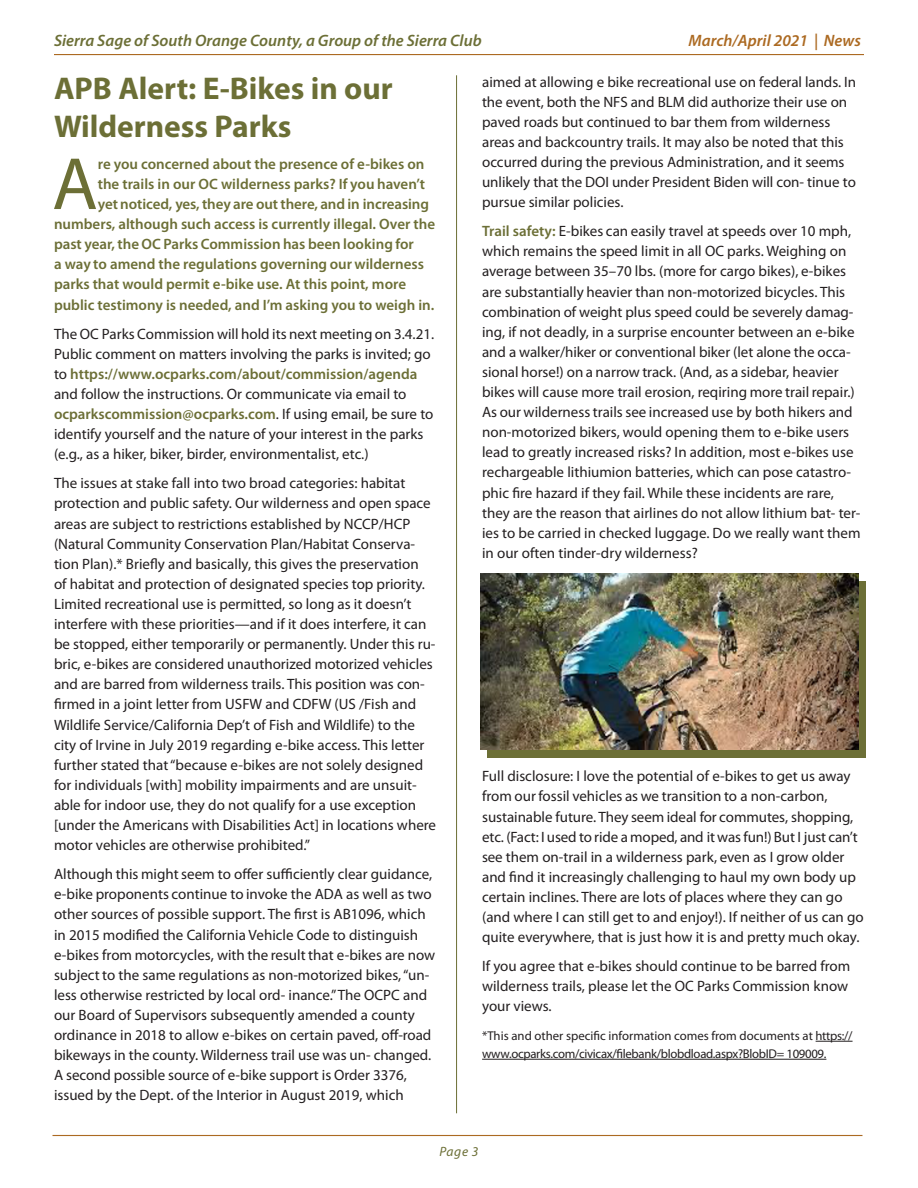
<style>
.page{position:relative;width:918px;height:1188px;background:#fff}
.page>*{position:absolute;margin:0;border:0;box-sizing:border-box;transform-origin:0 0}
.t1{font:74.7px "Myriad Pro";color:#6c6f36}
.t2{font:700 31.5px/37.8px "Myriad Pro";color:#6c6f36}
.t3{font:italic 600 16.5px "Myriad Pro";color:#6c6f36}
.t4{font:italic 600 16.5px "Myriad Pro";color:#ac6a22}
.t5{font:15px/20.1px "Myriad Pro";color:#231f20}
.t6{font:600 15px "Myriad Pro";color:#6c6f36}
.t7{font:italic 13.5px "Myriad Pro";color:#6c6f36}
.t8{font:12.75px/18px "Myriad Pro";letter-spacing:-.025em;color:#231f20}
.s1{font-weight:600;color:#6c6f36}
</style>
<div class="page">
<hr style="left:816px;top:1041px;width:37px;height:1px;background:#231f20">
<hr style="left:482px;top:1059px;width:344px;height:1px;background:#231f20">
<hr style="left:456px;top:75px;width:1px;height:1038px;background:#6c6f36">
<div style="left:487px;top:581px;width:379px;height:176px;background:#6c6f36"></div>
<img style="left:480px;top:573px;width:378px;height:177px">
<hr style="left:53px;top:1135px;width:809px;height:1px;background:#ac6a22">
<hr style="left:54px;top:54px;width:810px;height:1px;background:#ac6a22">
<p class="t3" style="left:54px;top:30px;width:429px">Sierra Sage of South Orange County, a Group of the Sierra Club</p>
<p class="t4" style="left:688px;top:30px;width:174px">March/April 2021 | News</p>
<p class="t2" style="left:54px;top:68px;width:340px">APB Alert: E-Bikes in our<br>Wilderness Parks</p>
<p class="t1" style="left:52px;top:138px;width:47px">A</p>
<p class="t6" style="left:98px;top:154px;width:328px">re you concerned about the presence of e-bikes on</p>
<p class="t6" style="left:98px;top:174px;width:329px">the trails in our OC wilderness parks? If you haven’t</p>
<p class="t6" style="left:98px;top:194px;width:333px">yet noticed, yes, they are out there, and in increasing</p>
<p class="t6" style="left:54px;top:215px;width:383px">numbers, although such access is currently illegal. Over the</p>
<p class="t6" style="left:54px;top:235px;width:361px">past year, the OC Parks Commission has been looking for</p>
<p class="t6" style="left:54px;top:255px;width:372px">a way to amend the regulations governing our wilderness</p>
<p class="t6" style="left:54px;top:275px;width:354px">parks that would permit e-bike use. At this point, more</p>
<p class="t6" style="left:54px;top:295px;width:382px">public testimony is needed, and I’m asking you to weigh in.</p>
<p class="t5" style="left:54px;top:323px;width:382px">The OC Parks Commission will hold its next meeting on 3.4.21.<br>Public comment on matters involving the parks is invited; go to <span class="s1">https://www.ocparks.com/about/commission/agenda </span>and follow the instructions. Or communicate via email to <span class="s1">ocparkscommission@ocparks.com</span>. If using email, be sure to identify yourself and the nature of your interest in the parks (e.g., as a hiker, biker, birder, environmentalist, etc.)</p>
<p class="t5" style="left:54px;top:473px;width:384px">The issues at stake fall into two broad categories: habitat protection and public safety. Our wilderness and open space areas are subject to restrictions established by NCCP/HCP (Natural Community Conservation Plan/Habitat Conserva&shy;tion Plan).* Briefly and basically, this gives the preservation<br>of habitat and protection of designated species top priority.<br>Limited recreational use is permitted, so long as it doesn’t interfere with these priorities—and if it does interfere, it can be stopped, either temporarily or permanently. Under this ru&shy;bric, e-bikes are considered unauthorized motorized vehicles and are barred from wilderness trails. This position was con&shy;firmed in a joint letter from USFW and CDFW (US /Fish and Wildlife Service/California Dep’t of Fish and Wildlife) to the city of Irvine in July 2019 regarding e-bike access. This letter further stated that “because e-bikes are not solely designed for individuals [with] mobility impairments and are unsuit&shy;able for indoor use, they do not qualify for a use exception [under the Americans with Disabilities Act] in locations where motor vehicles are otherwise prohibited.”</p>
<p class="t5" style="left:54px;top:864px;width:383px">Although this might seem to offer sufficiently clear guidance, e-bike proponents continue to invoke the ADA as well as two other sources of possible support. The first is AB1096, which in 2015 modified the California Vehicle Code to distinguish e-bikes from motorcycles, with the result that e-bikes are now subject to the same regulations as non-motorized bikes, “un&shy;less otherwise restricted by local ord- inance.” The OCPC and our Board of Supervisors subsequently amended a county ordinance in 2018 to allow e-bikes on certain paved, off-road bikeways in the county. Wilderness trail use was un- changed.<br>A second possible source of e-bike support is Order 3376, issued by the Dept. of the Interior in August 2019, which</p>
<p class="t5" style="left:482px;top:71px;width:376px">aimed at allowing e bike recreational use on federal lands. In the event, both the NFS and BLM did authorize their use on paved roads but continued to bar them from wilderness areas and backcountry trails. It may also be noted that this occurred during the previous Administration, and it seems unlikely that the DOI under President Biden will con- tinue to pursue similar policies.</p>
<p class="t5" style="left:482px;top:221px;width:380px"><span class="s1">Trail safety:</span> E-bikes can easily travel at speeds over 10 mph, which remains the speed limit in all OC parks. Weighing on average between 35–70 lbs. (more for cargo bikes), e-bikes are substantially heavier than non-motorized bicycles. This combination of weight plus speed could be severely damag&shy;ing, if not deadly, in a surprise encounter between an e-bike and a walker/hiker or conventional biker (let alone the occa&shy;sional horse!) on a narrow track. (And, as a sidebar, heavier bikes will cause more trail erosion, reqiring more trail repair.)<br>As our wilderness trails see increased use by both hikers and non-motorized bikers, would opening them to e-bike users lead to greatly increased risks? In addition, most e-bikes use rechargeable lithiumion batteries, which can pose catastro&shy;phic fire hazard if they fail. While these incidents are rare, they are the reason that airlines do not allow lithium bat- ter&shy;ies to be carried in checked luggage. Do we really want them in our often tinder-dry wilderness?</p>
<p class="t5" style="left:482px;top:766px;width:383px">Full disclosure: I love the potential of e-bikes to get us away from our fossil vehicles as we transition to a non-carbon, sustainable future. They seem ideal for commutes, shopping, etc. (Fact: I used to ride a moped, and it was fun!) But I just can’t see them on-trail in a wilderness park, even as I grow older and find it increasingly challenging to haul my own body up certain inclines. There are lots of places where they can go (and where I can still get to and enjoy!). If neither of us can go quite everywhere, that is just how it is and pretty much okay.</p>
<p class="t5" style="left:482px;top:956px;width:370px">If you agree that e-bikes should continue to be barred from wilderness trails, please let the OC Parks Commission know your views.</p>
<p class="t8" style="left:482px;top:1026px;width:372px">*This and other specific information comes from documents at https:// www.ocparks.com/civicax/filebank/blobdload.aspx?BlobID= 109009.</p>
<p class="t7" style="left:439px;top:1143px;width:41px">Page 3</p>
</div>
